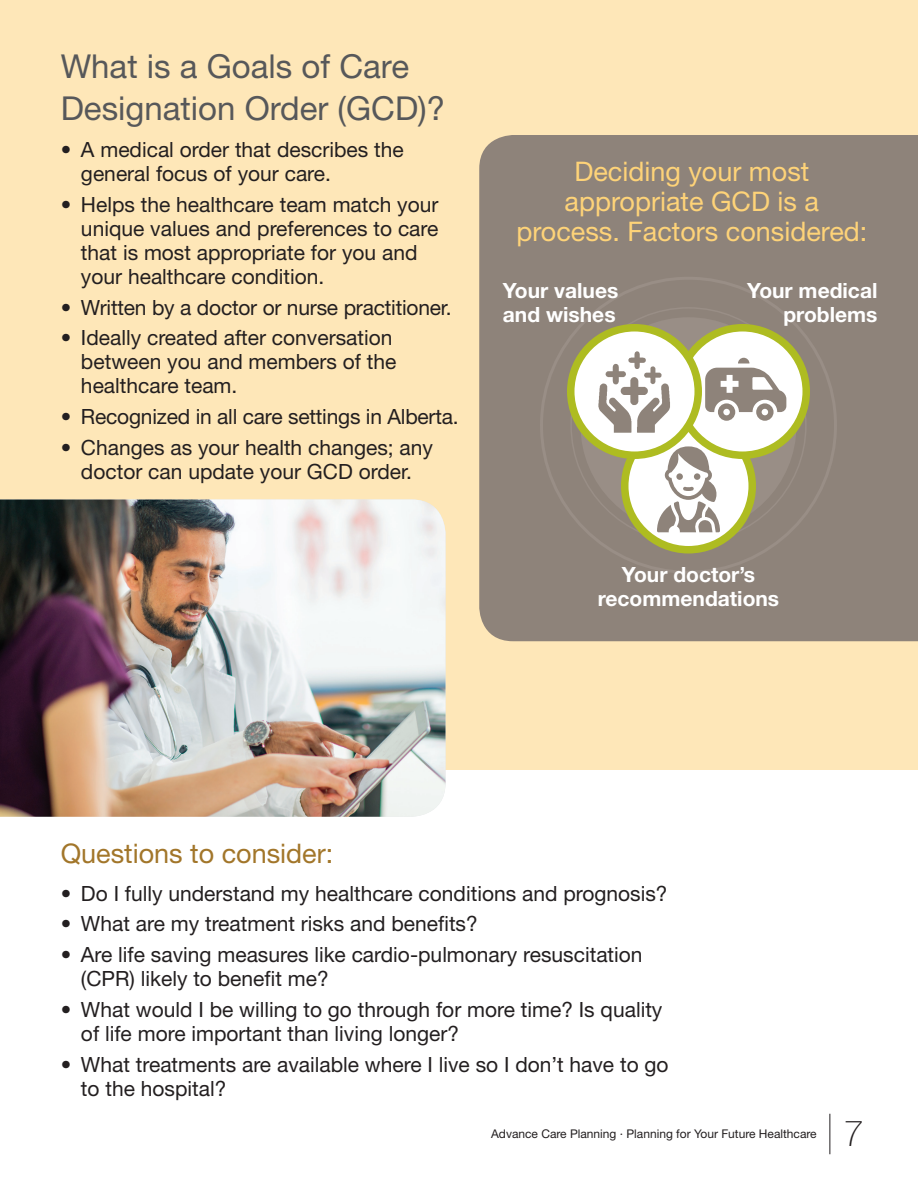
<style>
.page{position:relative;width:918px;height:1188px;background:#fff}
.page>*{position:absolute;margin:0;border:0;box-sizing:border-box;transform-origin:0 0}
.t1{font:100 36px "Helvetica Neue LT Std";color:#231f20}
.t2{font:33px/42px "Helvetica Neue LT Std";color:#57585a}
.t3{font:27px/30px "Helvetica Neue LT Std";color:#fed378;text-align:center}
.t4{font:27px "Helvetica Neue LT Std";color:#a2762a}
.t5{font:21px/24px "Helvetica Neue LT Std";color:#231f20}
.t6{font:700 21px/24px "Helvetica Neue LT Std";color:#fff;text-align:center}
.t7{font:12px "Helvetica Neue LT Std";color:#231f20}
</style>
<div class="page">
<div style="left:0;top:0;width:918px;height:770px;background:#fee7b8"></div>
<div style="left:479px;top:135px;width:439px;height:506px;background:#8e837a"></div>
<div style="left:580px;top:317px;width:216px;height:216px;background:#998e86;border-radius:50%"></div>
<svg style="left:625px;top:422px;width:127px;height:128px;background:#f3f5df"></svg>
<div style="left:621px;top:418px;width:135px;height:136px;border:8px solid #aebc21;border-radius:50%"></div>
<img style="left:0;top:500px;width:446px;height:317px">
<div style="left:679px;top:328px;width:127px;height:127px;background:#fff;border-radius:50%"></div>
<div style="left:675px;top:324px;width:135px;height:135px;border:8px solid #aebc21;border-radius:50%"></div>
<svg style="left:705px;top:358px;width:81px;height:63px"></svg>
<svg style="left:657px;top:446px;width:63px;height:86px"></svg>
<svg style="left:571px;top:328px;width:127px;height:127px;background:#f2f4dd"></svg>
<div style="left:567px;top:324px;width:135px;height:135px;border:8px solid #aebc21;border-radius:50%"></div>
<img style="left:594px;top:351px;width:81px;height:81px">
<hr style="left:830px;top:1114px;width:1px;height:40px;background:#231f20">
<h2 class="t2" style="left:61px;top:44px;width:386px">What is a Goals of Care<br>Designation Order (GCD)?</h2>
<p class="t5" style="left:81px;top:137px;width:324px;text-indent:-20px">• A medical order that describes the general focus of your care.</p>
<p class="t5" style="left:81px;top:192px;width:359px;text-indent:-20px">• Helps the healthcare team match your unique values and preferences to care that is most appropriate for you and your healthcare condition.</p>
<p class="t5" style="left:61px;top:295px;width:392px">• Written by a doctor or nurse practitioner.</p>
<p class="t5" style="left:81px;top:326px;width:317px;text-indent:-20px">• Ideally created after conversation between you and members of the healthcare team.</p>
<p class="t5" style="left:61px;top:404px;width:399px">• Recognized in all care settings in Alberta.</p>
<p class="t5" style="left:61px;top:435px;width:374px;text-align:center">• Changes as your health changes; any doctor can update your GCD order.</p>
<p class="t3" style="left:516px;top:156px;width:353px">Deciding your most appropriate GCD is a process. Factors considered:</p>
<p class="t6" style="left:503px;top:279px;width:117px;text-align:left">Your values and wishes</p>
<p class="t6" style="left:747px;top:279px;width:132px;text-align:right">Your medical problems</p>
<p class="t6" style="left:598px;top:562px;width:183px">Your doctor’s recommendations</p>
<p class="t4" style="left:61px;top:837px;width:274px">Questions to consider:</p>
<p class="t5" style="left:61px;top:881px;width:608px">• Do I fully understand my healthcare conditions and prognosis?</p>
<p class="t5" style="left:61px;top:912px;width:419px">• What are my treatment risks and benefits?</p>
<p class="t5" style="left:81px;top:942px;width:563px;text-indent:-20px">• Are life saving measures like cardio-pulmonary resuscitation (CPR) likely to benefit me?</p>
<p class="t5" style="left:81px;top:997px;width:583px;text-indent:-20px">• What would I be willing to go through for more time? Is quality of life more important than living longer?</p>
<p class="t5" style="left:81px;top:1052px;width:589px;text-indent:-20px">• What treatments are available where I live so I don’t have to go to the hospital?</p>
<p class="t7" style="left:491px;top:1127px;width:327px">Advance Care Planning · Planning for Your Future Healthcare</p>
<h1 class="t1" style="left:844px;top:1113px;width:22px">7</h1>
</div>
